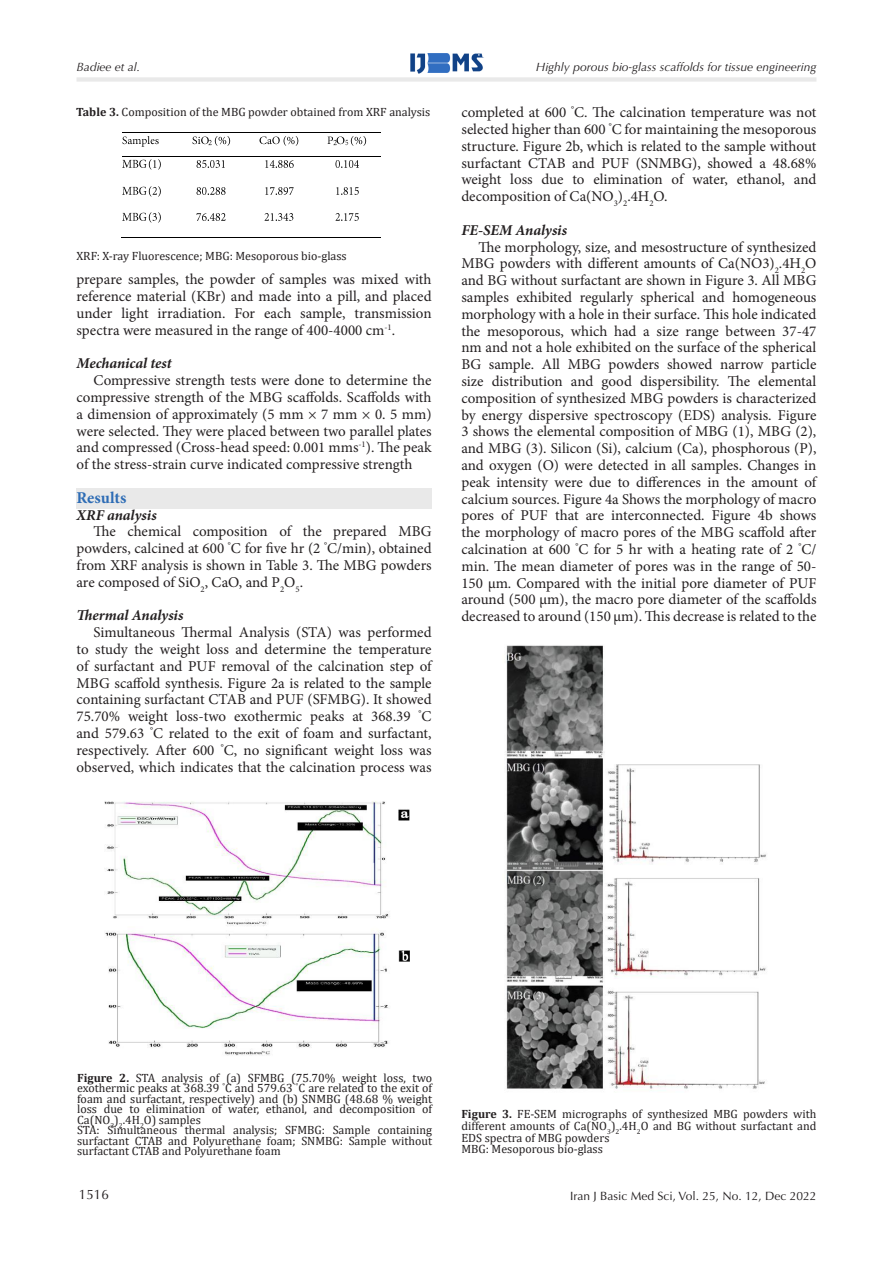
<style>
.page{position:relative;width:893px;height:1263px;background:#fff}
.page>*{position:absolute;margin:0;border:0;box-sizing:border-box;transform-origin:0 0}
.t1{font:700 16.5px "Minion Pro";color:#2d6cb5}
.t2{font:15px/16.8px "Minion Pro";color:#231f20;text-align:justify}
.t3{font:italic 700 15px "Minion Pro";letter-spacing:-.005em;color:#231f20}
.t4{font:13.5px "Optima LT Std";color:#231f20}
.t5{font:12px/10.5px "Cambria";color:#231f20;text-align:justify}
.t6{font:italic 12px "Optima LT Std";color:#231f20}
.t7{font:12px "Optima LT Std";color:#231f20}
.s1{font-weight:700}
</style>
<div class="page">
<img style="left:410px;top:53px;width:74px;height:21px">
<div style="left:77px;top:77px;width:739px;height:5px;background:#e9e9e9"></div>
<div style="left:77px;top:488px;width:355px;height:20px;background:#e9e9e9"></div>
<img style="left:122px;top:136px;width:37px;height:11px">
<img style="left:192px;top:136px;width:39px;height:10px">
<svg style="left:209px;top:138px;width:6px;height:8px"></svg>
<img style="left:260px;top:136px;width:7px;height:9px">
<img style="left:267px;top:136px;width:32px;height:10px">
<img style="left:327px;top:136px;width:7px;height:10px">
<svg style="left:334px;top:138px;width:17px;height:8px"></svg>
<img style="left:351px;top:136px;width:16px;height:10px">
<hr style="left:122px;top:132px;width:55px;height:1px;background:#000">
<hr style="left:178px;top:132px;width:67px;height:1px;background:#000">
<hr style="left:246px;top:132px;width:67px;height:1px;background:#000">
<hr style="left:314px;top:132px;width:67px;height:1px;background:#000">
<img style="left:122px;top:159px;width:27px;height:9px">
<img style="left:149px;top:159px;width:12px;height:11px">
<img style="left:197px;top:160px;width:28px;height:8px">
<img style="left:265px;top:160px;width:29px;height:8px">
<img style="left:335px;top:160px;width:24px;height:8px">
<hr style="left:122px;top:156px;width:55px;height:1px;background:#000">
<hr style="left:178px;top:156px;width:67px;height:1px;background:#000">
<hr style="left:246px;top:156px;width:67px;height:1px;background:#000">
<hr style="left:314px;top:156px;width:67px;height:1px;background:#000">
<img style="left:122px;top:186px;width:27px;height:9px">
<img style="left:149px;top:186px;width:12px;height:11px">
<img style="left:197px;top:187px;width:29px;height:8px">
<img style="left:265px;top:187px;width:29px;height:8px">
<img style="left:336px;top:187px;width:23px;height:8px">
<img style="left:122px;top:212px;width:27px;height:9px">
<img style="left:149px;top:212px;width:12px;height:11px">
<img style="left:197px;top:213px;width:29px;height:8px">
<img style="left:265px;top:213px;width:29px;height:8px">
<img style="left:335px;top:213px;width:24px;height:8px">
<hr style="left:121px;top:237px;width:56px;height:1px;background:#000">
<hr style="left:177px;top:237px;width:68px;height:1px;background:#000">
<hr style="left:245px;top:237px;width:68px;height:1px;background:#000">
<hr style="left:313px;top:237px;width:68px;height:1px;background:#000">
<img style="left:105px;top:801px;width:304px;height:255px">
<img style="left:505px;top:645px;width:261px;height:444px">
<p class="t6" style="left:77px;top:60px;width:65px">Badiee et al.</p>
<p class="t6" style="left:536px;top:60px;width:282px">Highly porous bio-glass scaffolds for tissue engineering</p>
<p class="t5" style="left:76px;top:106px;width:356px"><span class="s1">Table 3.</span> Composition of the MBG powder obtained from XRF analysis</p>
<p class="t5" style="left:76px;top:251px;width:272px">XRF: X-ray Fluorescence; MBG: Mesoporous bio-glass</p>
<p class="t2" style="left:77px;top:271px;width:357px">prepare samples, the powder of samples was mixed with reference material (KBr) and made into a pill, and placed under light irradiation. For each sample, transmission spectra were measured in the range of 400-4000 cm<sup>-1</sup>.</p>
<p class="t3" style="left:77px;top:353px;width:97px">Mechanical test</p>
<p class="t2" style="left:77px;top:372px;width:357px;text-indent:17px">Compressive strength tests were done to determine the compressive strength of the MBG scaffolds. Scaffolds with a dimension of approximately (5 mm × 7 mm × 0. 5 mm) were selected. They were placed between two parallel plates and compressed (Cross-head speed: 0.001 mms<sup>-1</sup>). The peak of the stress-strain curve indicated compressive strength</p>
<p class="t1" style="left:77px;top:486px;width:51px">Results</p>
<p class="t3" style="left:77px;top:504px;width:82px">XRF analysis</p>
<p class="t2" style="left:77px;top:523px;width:357px;text-indent:17px">The chemical composition of the prepared MBG powders, calcined at 600 <sup>°</sup>C for five hr (2 <sup>°</sup>C/min), obtained from XRF analysis is shown in Table 3. The MBG powders are composed of SiO<sub>2</sub>, CaO, and P<sub>2</sub>O<sub>5</sub>.</p>
<p class="t3" style="left:77px;top:605px;width:108px">Thermal Analysis</p>
<p class="t2" style="left:77px;top:624px;width:357px;text-indent:17px">Simultaneous Thermal Analysis (STA) was performed to study the weight loss and determine the temperature of surfactant and PUF removal of the calcination step of MBG scaffold synthesis. Figure 2a is related to the sample containing surfactant CTAB and PUF (SFMBG). It showed 75.70% weight loss-two exothermic peaks at 368.39 <sup>°</sup>C and 579.63 <sup>°</sup>C related to the exit of foam and surfactant, respectively. After 600 <sup>°</sup>C, no significant weight loss was observed, which indicates that the calcination process was</p>
<p class="t2" style="left:461px;top:104px;width:357px">completed at 600 <sup>°</sup>C. The calcination temperature was not selected higher than 600 <sup>°</sup>C for maintaining the mesoporous structure. Figure 2b, which is related to the sample without surfactant CTAB and PUF (SNMBG), showed a 48.68% weight loss due to elimination of water, ethanol, and decomposition of Ca(NO<sub>3</sub>)<sub>2</sub>.4H<sub>2</sub>O.</p>
<p class="t3" style="left:461px;top:219px;width:107px">FE-SEM Analysis</p>
<p class="t2" style="left:461px;top:238px;width:357px;text-indent:17px">The morphology, size, and mesostructure of synthesized MBG powders with different amounts of Ca(NO3)<sub>2</sub>.4H<sub>2</sub>O and BG without surfactant are shown in Figure 3. All MBG samples exhibited regularly spherical and homogeneous morphology with a hole in their surface. This hole indicated the mesoporous, which had a size range between 37-47 nm and not a hole exhibited on the surface of the spherical BG sample. All MBG powders showed narrow particle size distribution and good dispersibility. The elemental composition of synthesized MBG powders is characterized by energy dispersive spectroscopy (EDS) analysis. Figure 3 shows the elemental composition of MBG (1), MBG (2), and MBG (3). Silicon (Si), calcium (Ca), phosphorous (P), and oxygen (O) were detected in all samples. Changes in peak intensity were due to differences in the amount of calcium sources. Figure 4a Shows the morphology of macro pores of PUF that are interconnected. Figure 4b shows the morphology of macro pores of the MBG scaffold after calcination at 600 <sup>°</sup>C for 5 hr with a heating rate of 2 <sup>°</sup>C/ min. The mean diameter of pores was in the range of 50- 150 μm. Compared with the initial pore diameter of PUF around (500 µm), the macro pore diameter of the scaffolds decreased to around (150 µm). This decrease is related to the</p>
<p class="t5" style="left:77px;top:1072px;width:357px"><span class="s1">Figure 2.</span> STA analysis of (a) SFMBG (75.70% weight loss, two exothermic peaks at 368.39 <sup>°</sup>C and 579.63 <sup>°</sup>C are related to the exit of foam and surfactant, respectively) and (b) SNMBG (48.68 % weight loss due to elimination of water, ethanol, and decomposition of Ca(NO<sub>3</sub>)<sub>2</sub>.4H<sub>2</sub>O) samples</p>
<p class="t5" style="left:77px;top:1125px;width:357px">STA: Simultaneous thermal analysis; SFMBG: Sample containing surfactant CTAB and Polyurethane foam; SNMBG: Sample without surfactant CTAB and Polyurethane foam</p>
<p class="t4" style="left:79px;top:1187px;width:32px">1516</p>
<p class="t5" style="left:461px;top:1108px;width:357px;line-height:11.7px"><span class="s1">Figure 3.</span> FE-SEM micrographs of synthesized MBG powders with different amounts of Ca(NO<sub>3</sub>)<sub>2</sub>.4H<sub>2</sub>O and BG without surfactant and EDS spectra of MBG powders</p>
<p class="t5" style="left:461px;top:1144px;width:143px">MBG: Mesoporous bio-glass</p>
<p class="t7" style="left:570px;top:1188px;width:248px">Iran J Basic Med Sci, Vol. 25, No. 12, Dec 2022</p>
</div>
